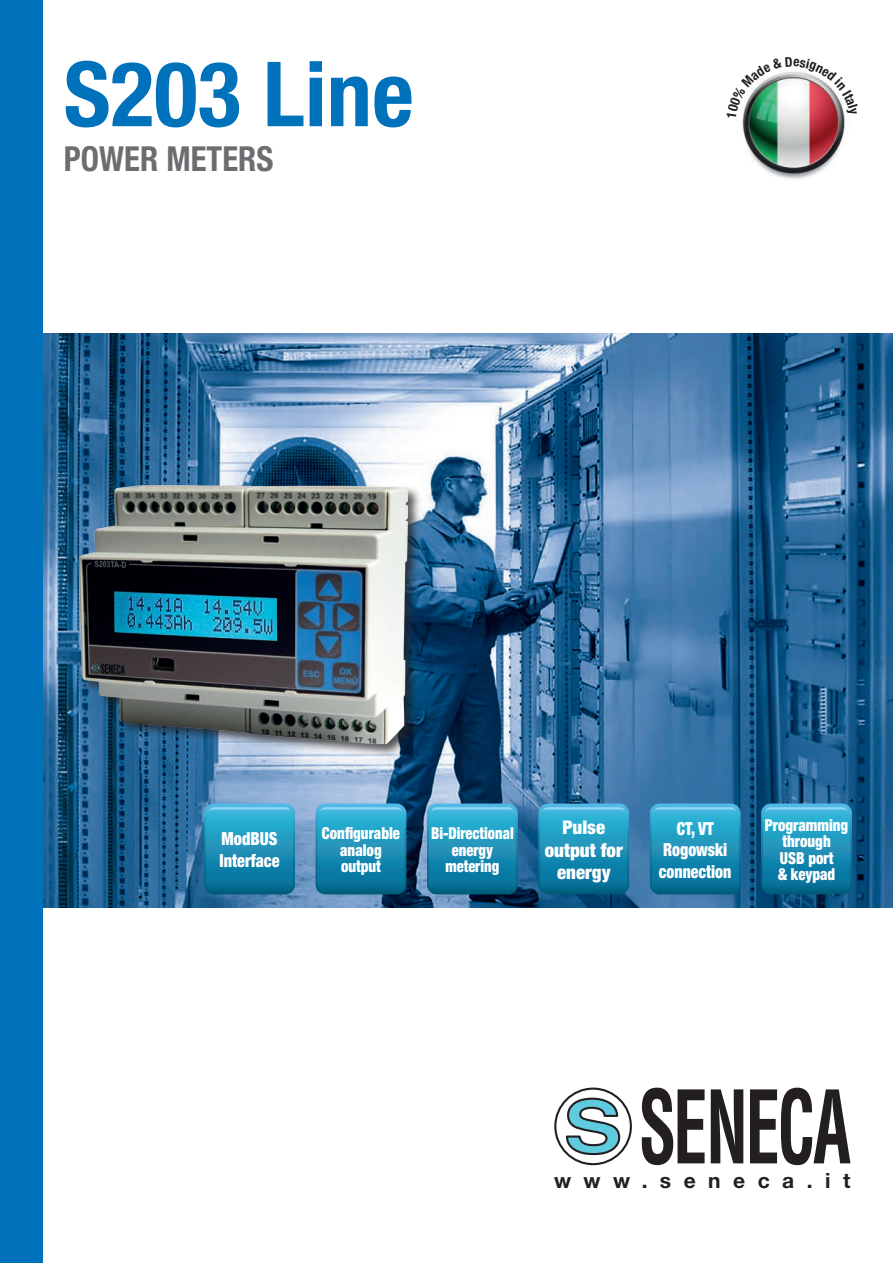
<style>
.page{position:relative;width:893px;height:1263px;background:#fff}
.page>*{position:absolute;margin:0;border:0;box-sizing:border-box;transform-origin:0 0}
.t1{font:700 condensed 90px "Helvetica Neue";letter-spacing:.005em;color:#0072bc}
.t2{font:700 condensed 34.5px "Helvetica Neue";letter-spacing:.005em;color:#6c6d70;scale:.95 1}
.t3{font:700 21px "Helvetica Neue";letter-spacing:.595em;color:#231f20}
.t4{font:900 condensed 18.9px/22.6px "Helvetica Neue";color:#fff;text-align:center}
.t5{font:900 condensed 18px/21.6px "Helvetica Neue";color:#fff;text-align:center;scale:.88 1}
.t6{font:900 condensed 18px/21.6px "Helvetica Neue";color:#fff;scale:.9 1}
.t7{font:900 condensed 16.5px/16.5px "Helvetica Neue";color:#fff;text-align:center;scale:.9 1}
.t8{font:900 condensed 16.5px/16.5px "Helvetica Neue";color:#fff;text-align:center;scale:.88 1}
</style>
<div class="page">
<img style="left:43px;top:334px;width:850px;height:574px">
<svg style="left:642px;top:1087px;width:63px;height:78px"></svg>
<svg style="left:711px;top:1089px;width:32px;height:74px"></svg>
<svg style="left:750px;top:1087px;width:100px;height:78px"></svg>
<svg style="left:555px;top:1088px;width:76px;height:76px"></svg>
<div style="left:554px;top:1087px;width:78px;height:78px;border:2px solid #231f20;border-radius:50%"></div>
<svg style="left:565px;top:1096px;width:56px;height:60px"></svg>
<img style="left:736px;top:66px;width:114px;height:115px;border-radius:57px">
<div style="left:0;top:0;width:43px;height:1263px;background:#0072bc"></div>
<div style="left:77px;top:484px;width:345px;height:274px;background:#231f20;opacity:.75"></div>
<img style="left:78px;top:485px;width:330px;height:259px">
<svg style="left:204px;top:804px;width:91px;height:90px;background:#1f91b7"></svg>
<svg style="left:316px;top:804px;width:90px;height:90px;background:#1f91b7"></svg>
<svg style="left:427px;top:804px;width:91px;height:90px;background:#1f91b7"></svg>
<svg style="left:538px;top:804px;width:91px;height:90px;background:#1f91b7"></svg>
<svg style="left:650px;top:804px;width:90px;height:90px;background:#1e91b7"></svg>
<svg style="left:761px;top:804px;width:91px;height:90px;background:#1e90b7"></svg>
<img style="left:736px;top:66px;width:114px;height:52px">
<h1 class="t1" style="left:64px;top:40px;width:352px">S203 Line</h1>
<h2 class="t2" style="left:64px;top:138px;width:222px">POWER METERS</h2>
<p class="t6" style="left:220px;top:828px;width:68px">ModBUS<br>Interface</p>
<p class="t7" style="left:322px;top:825px;width:88px">Configurable analog output</p>
<p class="t8" style="left:431px;top:825px;width:96px">Bi-Directional energy metering</p>
<p class="t4" style="left:545px;top:815px;width:79px">Pulse output for energy</p>
<p class="t5" style="left:659px;top:817px;width:84px">CT, VT<br>Rogowski connection</p>
<p class="t7" style="left:765px;top:816px;width:94px">Programming through<br>USB port<br>&amp; keypad</p>
<p class="t3" style="left:554px;top:1168px;width:298px">www.seneca.it</p>
</div>
